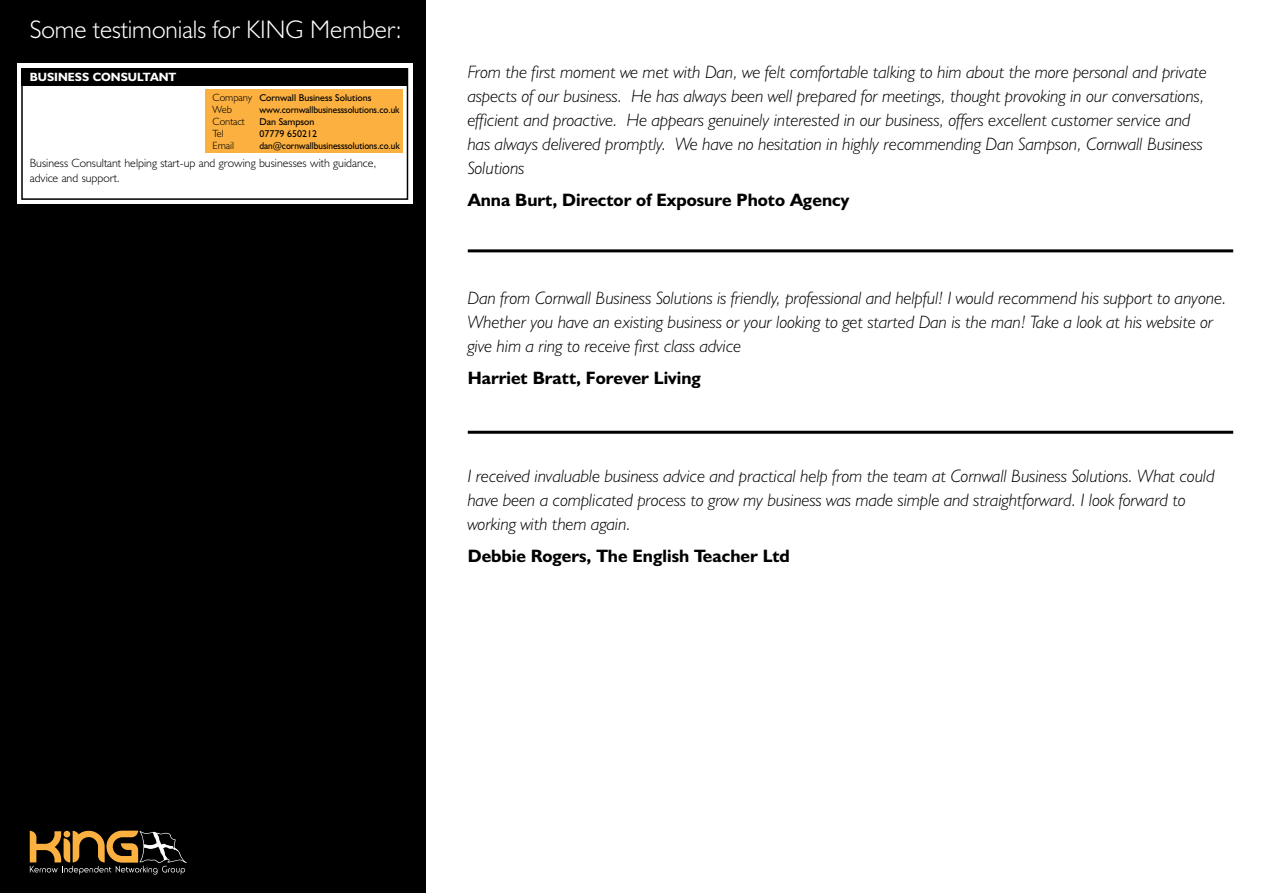
<style>
.page{position:relative;width:1263px;height:893px;background:#fff}
.page>*{position:absolute;margin:0;border:0;box-sizing:border-box;transform-origin:0 0}
.t1{font:300 25.5px "Humanist 521 BT";color:#fff}
.t2{font:italic 300 18px/24px "Humanist 521 BT";color:#000}
.t3{font:700 18px "Humanist 521 BT";color:#000}
.t4{font:300 12px/15px "Humanist 521 BT";color:#000}
.t5{font:700 12px "Humanist 521 BT";color:#fff}
.t6{font:300 10.5px "Humanist 521 BT";color:#000}
.t7{font:9.9px "Humanist 521 BT";color:#000;scale:.93 1}
.t8{font:9.9px "Humanist 521 BT";color:#000}
.s1{font-weight:300;font-size:10.5px}
</style>
<div class="page">
<div style="left:0;top:0;width:425px;height:893px;background:#000"></div>
<div style="left:17px;top:64px;width:395px;height:140px;background:#fff"></div>
<svg style="left:30px;top:831px;width:157px;height:44px"></svg>
<hr style="left:468px;top:249px;width:765px;height:3px;background:#000">
<hr style="left:468px;top:431px;width:765px;height:3px;background:#000">
<div style="left:21px;top:68px;width:387px;height:132px;border:2px solid #000"></div>
<div style="left:205px;top:89px;width:198px;height:64px;background:#fbb040"></div>
<div style="left:21px;top:68px;width:387px;height:17px;background:#000"></div>
<h1 class="t1" style="left:30px;top:13px;width:373px">Some testimonials for KING Member:</h1>
<p class="t5" style="left:30px;top:70px;width:148px">BUSINESS CONSULTANT</p>
<p class="t8" style="left:213px;top:91px;width:160px"><span class="s1">Company</span> Cornwall Business Solutions</p>
<p class="t6" style="left:213px;top:102px;width:21px">Web</p>
<p class="t7" style="left:259px;top:103px;width:152px">www.cornwallbusinesssolutions.co.uk</p>
<p class="t6" style="left:213px;top:114px;width:33px">Contact</p>
<p class="t8" style="left:259px;top:115px;width:57px">Dan Sampson</p>
<p class="t6" style="left:213px;top:126px;width:13px">Tel</p>
<p class="t8" style="left:259px;top:127px;width:59px">07779 650212</p>
<p class="t6" style="left:213px;top:138px;width:23px">Email</p>
<p class="t7" style="left:259px;top:139px;width:153px">dan@cornwallbusinesssolutions.co.uk</p>
<p class="t4" style="left:30px;top:155px;width:348px">Business Consultant helping start-up and growing businesses with guidance, advice and support.</p>
<p class="t2" style="left:468px;top:59px;width:741px">From the first moment we met with Dan, we felt comfortable talking to him about the more personal and private aspects of our business. He has always been well prepared for meetings, thought provoking in our conversations, efficient and proactive. He appears genuinely interested in our business, offers excellent customer service and has always delivered promptly. We have no hesitation in highly recommending Dan Sampson, Cornwall Business Solutions</p>
<p class="t3" style="left:468px;top:189px;width:383px">Anna Burt, Director of Exposure Photo Agency</p>
<p class="t2" style="left:468px;top:285px;width:760px">Dan from Cornwall Business Solutions is friendly, professional and helpful! I would recommend his support to anyone.<br>Whether you have an existing business or your looking to get started Dan is the man! Take a look at his website or give him a ring to receive first class advice</p>
<p class="t3" style="left:468px;top:367px;width:235px">Harriet Bratt, Forever Living</p>
<p class="t2" style="left:468px;top:463px;width:748px">I received invaluable business advice and practical help from the team at Cornwall Business Solutions. What could have been a complicated process to grow my business was made simple and straightforward. I look forward to working with them again.</p>
<p class="t3" style="left:468px;top:545px;width:324px">Debbie Rogers, The English Teacher Ltd</p>
</div>
